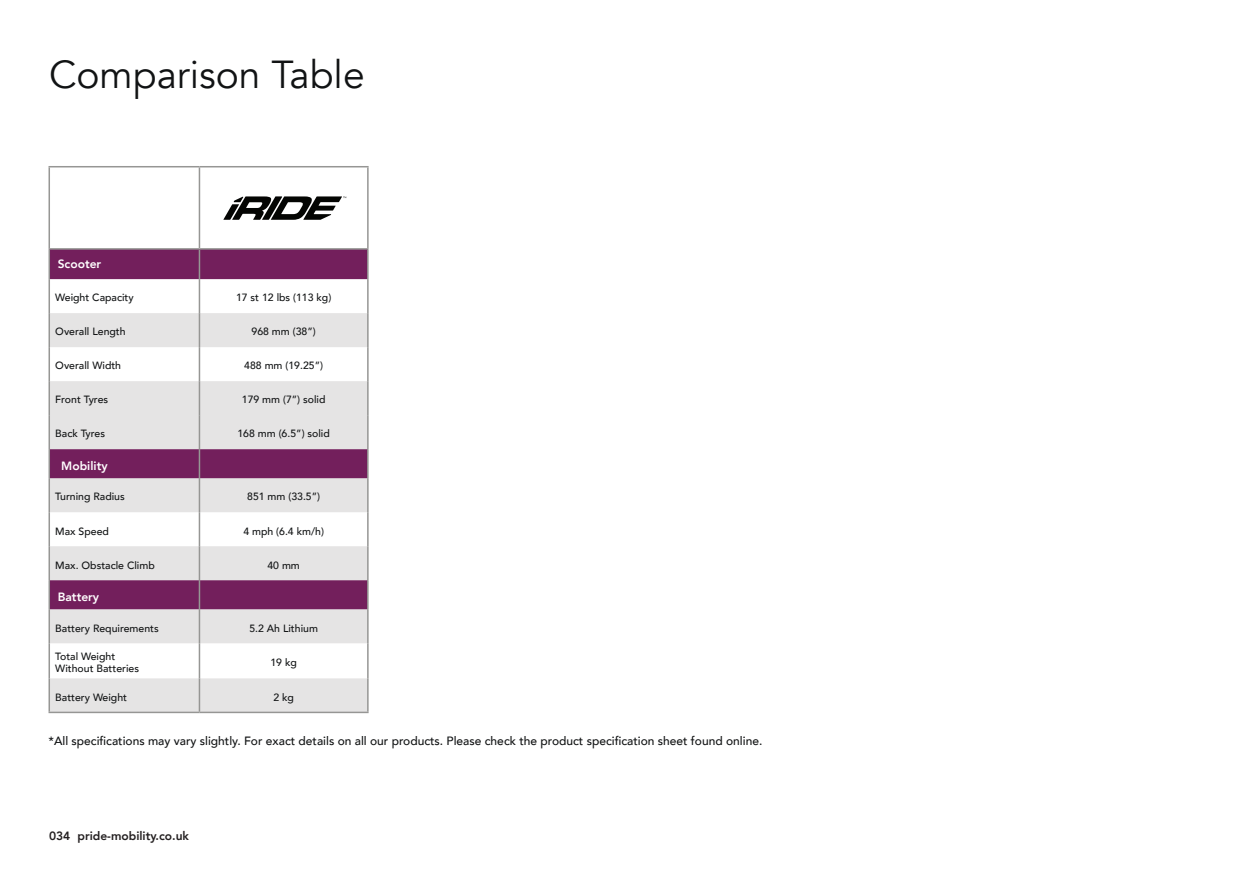
<style>
.page{position:relative;width:1259px;height:893px;background:#fff}
.page>*{position:absolute;margin:0;border:0;box-sizing:border-box;transform-origin:0 0}
.t1{font:39px "Avenir";color:#111314}
.t2{font:500 12px "Avenir";color:#111314}
.t3{font:800 12px "Avenir";color:#231f20}
.t4{font:800 12px "Avenir";color:#fff}
.t5{font:500 10.5px/12.6px "Avenir";color:#111314}
</style>
<div class="page">
<svg style="left:50px;top:313px;width:317px;height:399px;fill:#e5e4e4"></svg>
<hr style="left:199px;top:313px;width:1px;height:34px;background:#969694">
<hr style="left:367px;top:313px;width:2px;height:34px;background:#969694">
<hr style="left:199px;top:347px;width:1px;height:34px;background:#969694">
<hr style="left:367px;top:347px;width:2px;height:34px;background:#969694">
<hr style="left:199px;top:381px;width:1px;height:34px;background:#969694">
<hr style="left:367px;top:381px;width:2px;height:34px;background:#969694">
<hr style="left:199px;top:415px;width:1px;height:34px;background:#969694">
<hr style="left:367px;top:415px;width:2px;height:34px;background:#969694">
<hr style="left:199px;top:478px;width:1px;height:34px;background:#969694">
<hr style="left:367px;top:478px;width:2px;height:34px;background:#969694">
<hr style="left:199px;top:512px;width:1px;height:34px;background:#969694">
<hr style="left:367px;top:512px;width:2px;height:34px;background:#969694">
<hr style="left:199px;top:546px;width:1px;height:34px;background:#969694">
<hr style="left:367px;top:546px;width:2px;height:34px;background:#969694">
<hr style="left:199px;top:609px;width:1px;height:34px;background:#969694">
<hr style="left:367px;top:609px;width:2px;height:34px;background:#969694">
<hr style="left:199px;top:643px;width:1px;height:35px;background:#969694">
<hr style="left:367px;top:643px;width:2px;height:35px;background:#969694">
<hr style="left:199px;top:678px;width:1px;height:34px;background:#969694">
<hr style="left:367px;top:678px;width:2px;height:34px;background:#969694">
<hr style="left:199px;top:712px;width:170px;height:1px;background:#969694">
<hr style="left:49px;top:166px;width:150px;height:1px;background:#969694">
<hr style="left:49px;top:167px;width:1px;height:81px;background:#969694">
<hr style="left:199px;top:166px;width:170px;height:1px;background:#969694">
<hr style="left:199px;top:167px;width:1px;height:81px;background:#969694">
<hr style="left:367px;top:167px;width:2px;height:81px;background:#969694">
<hr style="left:49px;top:248px;width:150px;height:2px;background:#969694">
<hr style="left:199px;top:248px;width:170px;height:2px;background:#969694">
<div style="left:49px;top:249px;width:319px;height:30px;background:#731f5c"></div>
<hr style="left:367px;top:250px;width:2px;height:29px;background:#969694">
<hr style="left:49px;top:279px;width:1px;height:34px;background:#969694">
<hr style="left:199px;top:279px;width:1px;height:34px;background:#969694">
<hr style="left:367px;top:279px;width:2px;height:34px;background:#969694">
<hr style="left:49px;top:313px;width:1px;height:34px;background:#969694">
<hr style="left:49px;top:347px;width:1px;height:34px;background:#969694">
<hr style="left:49px;top:381px;width:1px;height:34px;background:#969694">
<hr style="left:49px;top:415px;width:1px;height:34px;background:#969694">
<div style="left:49px;top:449px;width:318px;height:29px;background:#731f5c"></div>
<hr style="left:367px;top:449px;width:2px;height:29px;background:#969694">
<hr style="left:49px;top:478px;width:1px;height:34px;background:#969694">
<hr style="left:49px;top:512px;width:1px;height:34px;background:#969694">
<hr style="left:49px;top:546px;width:1px;height:34px;background:#969694">
<div style="left:49px;top:580px;width:318px;height:29px;background:#731f5c"></div>
<hr style="left:367px;top:580px;width:2px;height:29px;background:#969694">
<hr style="left:49px;top:609px;width:1px;height:34px;background:#969694">
<hr style="left:49px;top:643px;width:1px;height:35px;background:#969694">
<hr style="left:49px;top:678px;width:1px;height:34px;background:#969694">
<hr style="left:49px;top:712px;width:150px;height:1px;background:#969694">
<svg style="left:223px;top:196px;width:123px;height:24px"></svg>
<h1 class="t1" style="left:49px;top:51px;width:317px">Comparison Table</h1>
<p class="t4" style="left:58px;top:254px;width:45px">Scooter</p>
<p class="t5" style="left:55px;top:291px;width:80px">Weight Capacity</p>
<p class="t5" style="left:236px;top:291px;width:97px">17 st 12 lbs (113 kg)</p>
<p class="t5" style="left:55px;top:325px;width:72px">Overall Length</p>
<p class="t5" style="left:252px;top:325px;width:66px">968 mm (38”)</p>
<p class="t5" style="left:55px;top:359px;width:67px">Overall Width</p>
<p class="t5" style="left:244px;top:359px;width:80px">488 mm (19.25”)</p>
<p class="t5" style="left:55px;top:393px;width:54px">Front Tyres</p>
<p class="t5" style="left:242px;top:393px;width:85px">179 mm (7”) solid</p>
<p class="t5" style="left:55px;top:427px;width:51px">Back Tyres</p>
<p class="t5" style="left:237px;top:427px;width:94px">168 mm (6.5”) solid</p>
<p class="t4" style="left:61px;top:456px;width:48px">Mobility</p>
<p class="t5" style="left:55px;top:490px;width:71px">Turning Radius</p>
<p class="t5" style="left:247px;top:490px;width:74px">851 mm (33.5”)</p>
<p class="t5" style="left:55px;top:524px;width:55px">Max Speed</p>
<p class="t5" style="left:243px;top:524px;width:82px">4 mph (6.4 km/h)</p>
<p class="t5" style="left:55px;top:558px;width:101px">Max. Obstacle Climb</p>
<p class="t5" style="left:267px;top:558px;width:34px">40 mm</p>
<p class="t4" style="left:58px;top:587px;width:43px">Battery</p>
<p class="t5" style="left:55px;top:621px;width:105px">Battery Requirements</p>
<p class="t5" style="left:249px;top:621px;width:70px">5.2 Ah Lithium</p>
<p class="t5" style="left:55px;top:649px;width:85px">Total Weight<br>Without Batteries</p>
<p class="t5" style="left:270px;top:656px;width:28px">19 kg</p>
<p class="t5" style="left:55px;top:690px;width:73px">Battery Weight</p>
<p class="t5" style="left:273px;top:690px;width:22px">2 kg</p>
<p class="t2" style="left:49px;top:730px;width:715px">*All specifications may vary slightly. For exact details on all our products. Please check the product specification sheet found online.</p>
<p class="t3" style="left:49px;top:826px;width:142px">034 pride-mobility.co.uk</p>
</div>
